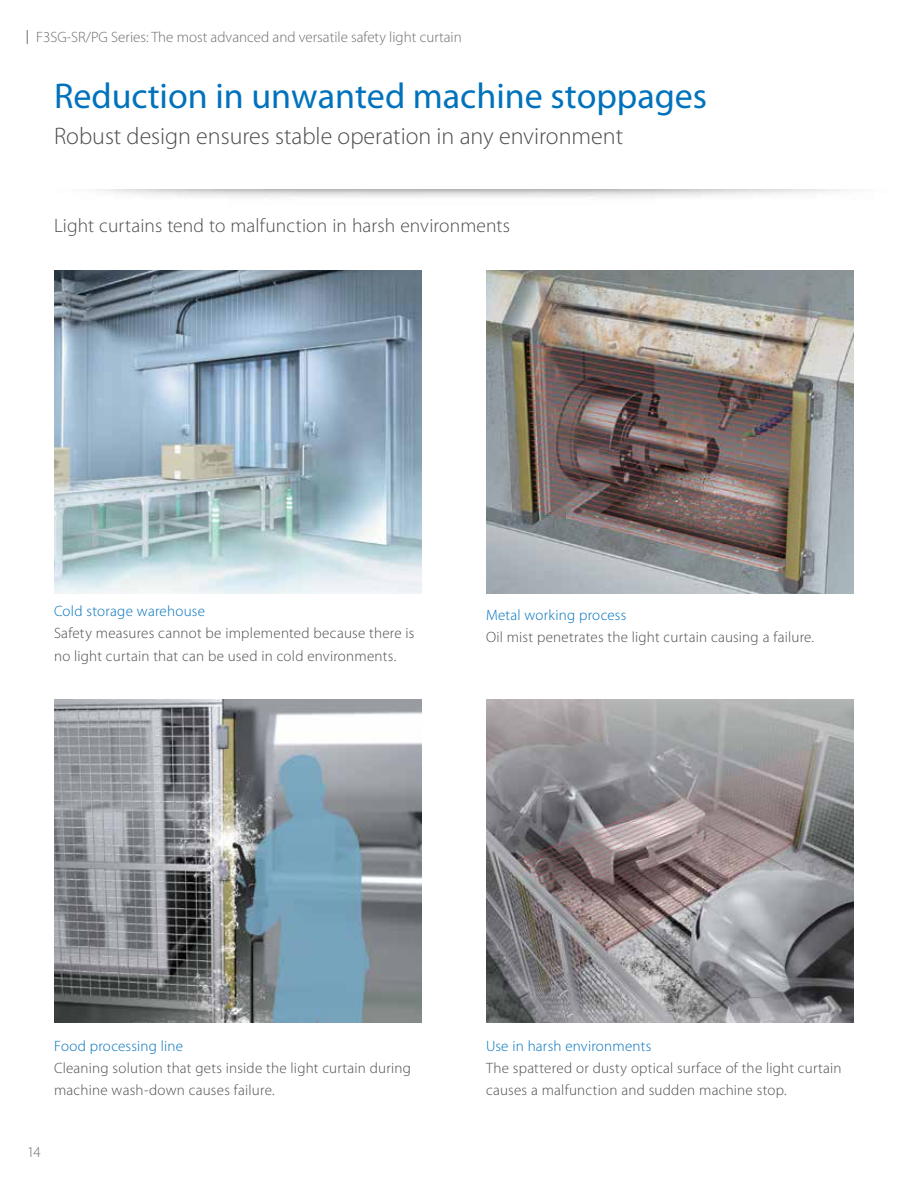
<style>
.page{position:relative;width:918px;height:1188px;background:#fff}
.page>*{position:absolute;margin:0;border:0;box-sizing:border-box;transform-origin:0 0}
.t1{font:36px "Myriad Pro";color:#0072bc}
.t2{font:300 24px "Myriad Pro";color:#4d4d4f}
.t3{font:300 19.5px "Myriad Pro";letter-spacing:.005em;color:#4d4d4f}
.t4{font:300 15px/22.5px "Myriad Pro";letter-spacing:.015em;color:#4d4d4f}
.t5{font:300 15px "Myriad Pro";letter-spacing:.015em;color:#0072bc}
.t6{font:300 15px "Myriad Pro";color:#6d6e71}
</style>
<div class="page">
<img style="left:54px;top:270px;width:367px;height:324px">
<img style="left:54px;top:699px;width:367px;height:324px">
<img style="left:486px;top:699px;width:367px;height:324px">
<img style="left:486px;top:270px;width:367px;height:324px">
<svg style="left:27px;top:30px;width:1px;height:14px"></svg>
<p class="t6" style="left:36px;top:29px;width:427px">F3SG-SR/PG Series: The most advanced and versatile safety light curtain</p>
<h1 class="t1" style="left:54px;top:76px;width:655px">Reduction in unwanted machine stoppages</h1>
<h2 class="t2" style="left:54px;top:123px;width:571px">Robust design ensures stable operation in any environment</h2>
<h3 class="t3" style="left:54px;top:215px;width:458px">Light curtains tend to malfunction in harsh environments</h3>
<p class="t5" style="left:54px;top:603px;width:153px">Cold storage warehouse</p>
<p class="t4" style="left:54px;top:622px;width:362px">Safety measures cannot be implemented because there is no light curtain that can be used in cold environments.</p>
<p class="t5" style="left:486px;top:607px;width:142px">Metal working process</p>
<p class="t4" style="left:486px;top:626px;width:330px">Oil mist penetrates the light curtain causing a failure.</p>
<p class="t5" style="left:54px;top:1038px;width:131px">Food processing line</p>
<p class="t4" style="left:54px;top:1057px;width:358px">Cleaning solution that gets inside the light curtain during machine wash-down causes failure.</p>
<p class="t6" style="left:27px;top:1144px;width:15px">14</p>
<p class="t5" style="left:486px;top:1038px;width:167px">Use in harsh environments</p>
<p class="t4" style="left:486px;top:1057px;width:357px">The spattered or dusty optical surface of the light curtain causes a malfunction and sudden machine stop.</p>
</div>
